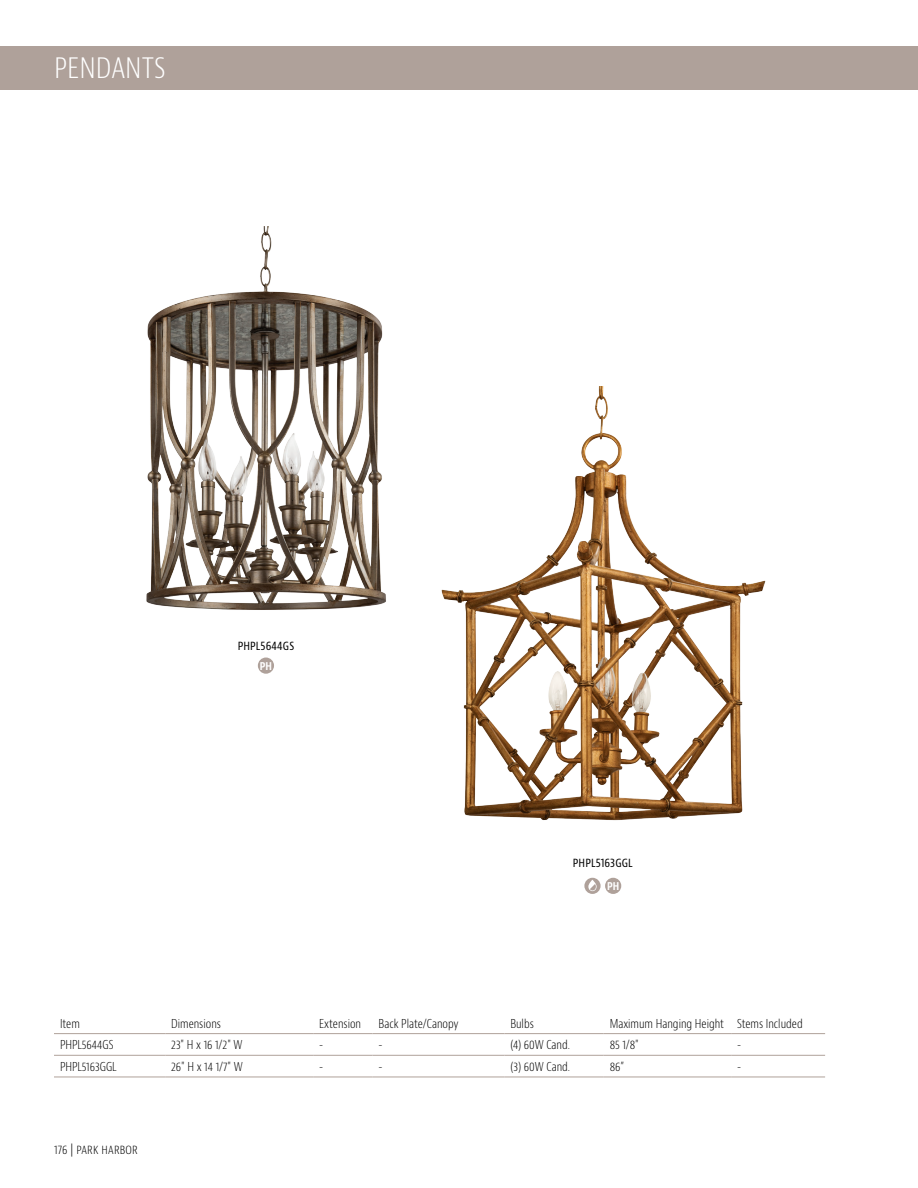
<style>
.page{position:relative;width:918px;height:1188px;background:#fff}
.page>*{position:absolute;margin:0;border:0;box-sizing:border-box;transform-origin:0 0}
.t1{font:300 condensed 30px "Bernino Sans";color:#fff}
.t2{font:300 condensed 12px "Bernino Sans";color:#010101}
.t3{font:condensed 12px "Bernino Sans";letter-spacing:.01em;color:#010101}
.t4{font:300 condensed 12px "Bernino Sans";letter-spacing:.02em;color:#010101}
.t5{font:700 condensed 10.5px "Bernino Sans";color:#fff}
.s1{font-size:13.5px}
</style>
<div class="page">
<div style="left:0;top:46px;width:918px;height:44px;background:#afa19a"></div>
<img style="left:146px;top:227px;width:240px;height:436px">
<hr style="left:54px;top:1033px;width:111px;height:1px;background:#afa19a">
<hr style="left:165px;top:1033px;width:148px;height:1px;background:#afa19a">
<hr style="left:313px;top:1033px;width:60px;height:1px;background:#afa19a">
<hr style="left:373px;top:1033px;width:131px;height:1px;background:#afa19a">
<hr style="left:504px;top:1033px;width:100px;height:1px;background:#afa19a">
<hr style="left:604px;top:1033px;width:127px;height:1px;background:#afa19a">
<hr style="left:731px;top:1033px;width:94px;height:1px;background:#afa19a">
<hr style="left:54px;top:1055px;width:111px;height:1px;background:#afa19a">
<hr style="left:165px;top:1055px;width:148px;height:1px;background:#afa19a">
<hr style="left:313px;top:1055px;width:60px;height:1px;background:#afa19a">
<hr style="left:373px;top:1055px;width:131px;height:1px;background:#afa19a">
<hr style="left:504px;top:1055px;width:100px;height:1px;background:#afa19a">
<hr style="left:604px;top:1055px;width:127px;height:1px;background:#afa19a">
<hr style="left:731px;top:1055px;width:94px;height:1px;background:#afa19a">
<hr style="left:54px;top:1077px;width:111px;height:1px;background:#afa19a">
<hr style="left:165px;top:1077px;width:148px;height:1px;background:#afa19a">
<hr style="left:313px;top:1077px;width:60px;height:1px;background:#afa19a">
<hr style="left:373px;top:1077px;width:131px;height:1px;background:#afa19a">
<hr style="left:504px;top:1077px;width:100px;height:1px;background:#afa19a">
<hr style="left:604px;top:1077px;width:127px;height:1px;background:#afa19a">
<hr style="left:731px;top:1077px;width:94px;height:1px;background:#afa19a">
<img style="left:441px;top:386px;width:325px;height:435px">
<svg style="left:584px;top:878px;width:17px;height:16px"></svg>
<div style="left:258px;top:658px;width:16px;height:16px;background:#afa19a;border-radius:8px"></div>
<div style="left:605px;top:878px;width:16px;height:16px;background:#afa19a;border-radius:8px"></div>
<p class="t1" style="left:54px;top:49px;width:113px">PENDANTS</p>
<p class="t3" style="left:238px;top:638px;width:58px">PHPL5644GS</p>
<p class="t5" style="left:260px;top:659px;width:14px">PH</p>
<p class="t3" style="left:573px;top:855px;width:61px">PHPL5163GGL</p>
<p class="t5" style="left:607px;top:880px;width:14px">PH</p>
<p class="t2" style="left:60px;top:1016px;width:21px">Item</p>
<p class="t2" style="left:171px;top:1016px;width:51px">Dimensions</p>
<p class="t2" style="left:319px;top:1016px;width:43px">Extension</p>
<p class="t2" style="left:379px;top:1016px;width:82px">Back Plate/Canopy</p>
<p class="t2" style="left:510px;top:1016px;width:25px">Bulbs</p>
<p class="t2" style="left:610px;top:1016px;width:116px">Maximum Hanging Height</p>
<p class="t2" style="left:737px;top:1016px;width:67px">Stems Included</p>
<p class="t2" style="left:60px;top:1038px;width:55px">PHPL5644GS</p>
<p class="t2" style="left:171px;top:1038px;width:73px">23" H x 16 1/2" W</p>
<p class="t2" style="left:319px;top:1038px;width:6px">-</p>
<p class="t2" style="left:379px;top:1038px;width:6px">-</p>
<p class="t2" style="left:510px;top:1038px;width:61px">(4) 60W Cand.</p>
<p class="t2" style="left:610px;top:1038px;width:31px">85 1/8"</p>
<p class="t2" style="left:737px;top:1038px;width:6px">-</p>
<p class="t2" style="left:60px;top:1059px;width:58px">PHPL5163GGL</p>
<p class="t2" style="left:171px;top:1059px;width:73px">26" H x 14 1/7" W</p>
<p class="t2" style="left:319px;top:1059px;width:6px">-</p>
<p class="t2" style="left:379px;top:1059px;width:6px">-</p>
<p class="t2" style="left:510px;top:1059px;width:61px">(3) 60W Cand.</p>
<p class="t2" style="left:610px;top:1059px;width:16px">86”</p>
<p class="t2" style="left:737px;top:1059px;width:6px">-</p>
<p class="t4" style="left:54px;top:1142px;width:85px">176 <span class="s1">|</span> PARK HARBOR</p>
</div>
